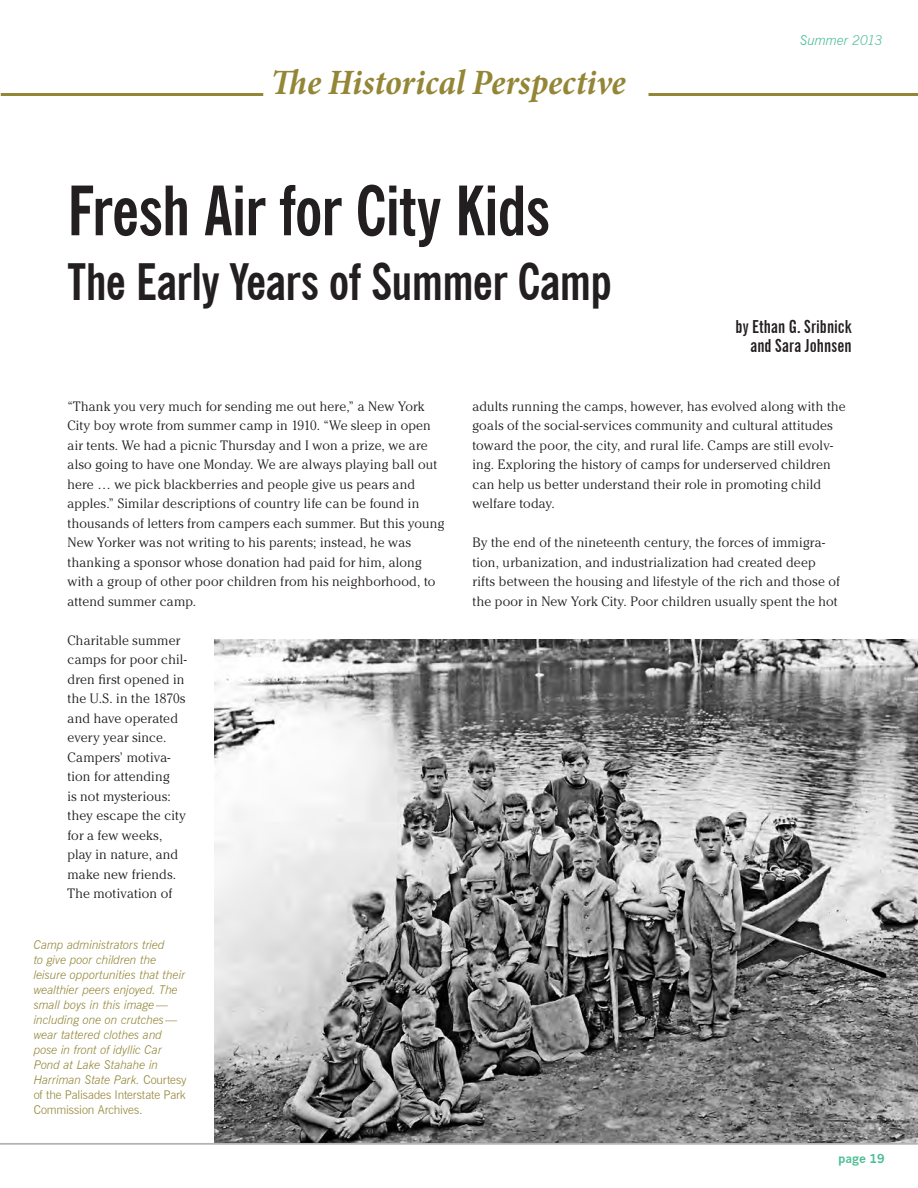
<style>
.page{position:relative;width:918px;height:1188px;background:#fff}
.page>*{position:absolute;margin:0;border:0;box-sizing:border-box;transform-origin:0 0}
.head_1{font:700 condensed 67.95px "News Gothic BT";letter-spacing:-.01em;color:#231f20;scale:.95 1}
.head_1-2{font:700 condensed 50.1px "News Gothic BT";letter-spacing:-.01em;color:#231f20;scale:.95 1}
.one_the_Homefront_1{font:italic 700 condensed 36px "Minion Pro";letter-spacing:-.005em;color:#948637}
.author{font:700 extra-condensed 18px/19.5px "News Gothic BT";letter-spacing:.005em;color:#231f20;text-align:right}
.body_2{font:300 13.5px/19.5px "Cheltenham Std";letter-spacing:.01em;color:#231f20}
.t1{font:italic 300 13.5px "News Gothic BT";letter-spacing:-.01em;color:#4abe94}
.t2{font:italic 300 12px/15px "News Gothic BT";color:#948637}
.t3{font:700 12px "News Gothic";color:#4abe94}
.s1{font-style:normal}
</style>
<div class="page">
<hr style="left:649px;top:93px;width:269px;height:3px;background:#948637">
<hr style="left:1px;top:93px;width:262px;height:3px;background:#948637">
<img style="left:215px;top:639px;width:703px;height:504px">
<hr style="left:0;top:1143px;width:918px;height:1px;background:#b4b3b7">
<p class="one_the_Homefront_1" style="left:271px;top:58px;width:356px">The Historical Perspective</p>
<p class="head_1" style="left:68px;top:169px;width:509px">Fresh Air for City Kids</p>
<p class="head_1-2" style="left:68px;top:251px;width:574px">The Early Years of Summer Camp</p>
<p class="t1" style="left:800px;top:32px;width:84px">Summer 2013</p>
<p class="author" style="left:736px;top:317px;width:118px">by Ethan G. Sribnick and Sara Johnsen</p>
<p class="body_2" style="left:68px;top:397px;width:378px">“Thank you very much for sending me out here,” a New York City boy wrote from summer camp in 1910. “We sleep in open air tents. We had a picnic Thursday and I won a prize, we are also going to have one Monday. We are always playing ball out here … we pick blackberries and people give us pears and apples.” Similar descriptions of country life can be found in thousands of letters from campers each summer. But this young New Yorker was not writing to his parents; instead, he was thanking a sponsor whose donation had paid for him, along with a group of other poor children from his neighborhood, to attend summer camp.</p>
<p class="body_2" style="left:68px;top:630px;width:121px">Charitable summer camps for poor chil&shy;dren first opened in the U.S. in the 1870s and have operated every year since.<br>Campers’ motiva&shy;tion for attending<br>is not mysterious: they escape the city for a few weeks, play in nature, and make new friends.<br>The motivation of</p>
<p class="t2" style="left:34px;top:937px;width:154px">Camp administrators tried<br>to give poor children the leisure opportunities that their wealthier peers enjoyed. The small boys in this image— including one on crutches— wear tattered clothes and pose in front of idyllic Car<br>Pond at Lake Stahahe in<br>Harriman State Park. <span class="s1">Courtesy of the Palisades Interstate Park<br>Commission Archives.</span></p>
<p class="body_2" style="left:472px;top:396px;width:375px">adults running the camps, however, has evolved along with the goals of the social-services community and cultural attitudes toward the poor, the city, and rural life. Camps are still evolv&shy;ing. Exploring the history of camps for underserved children can help us better understand their role in promoting child welfare today.</p>
<p class="body_2" style="left:472px;top:533px;width:369px">By the end of the nineteenth century, the forces of immigra&shy;tion, urbanization, and industrialization had created deep rifts between the housing and lifestyle of the rich and those of the poor in New York City. Poor children usually spent the hot</p>
<p class="t3" style="left:838px;top:1151px;width:48px">page 19</p>
</div>
